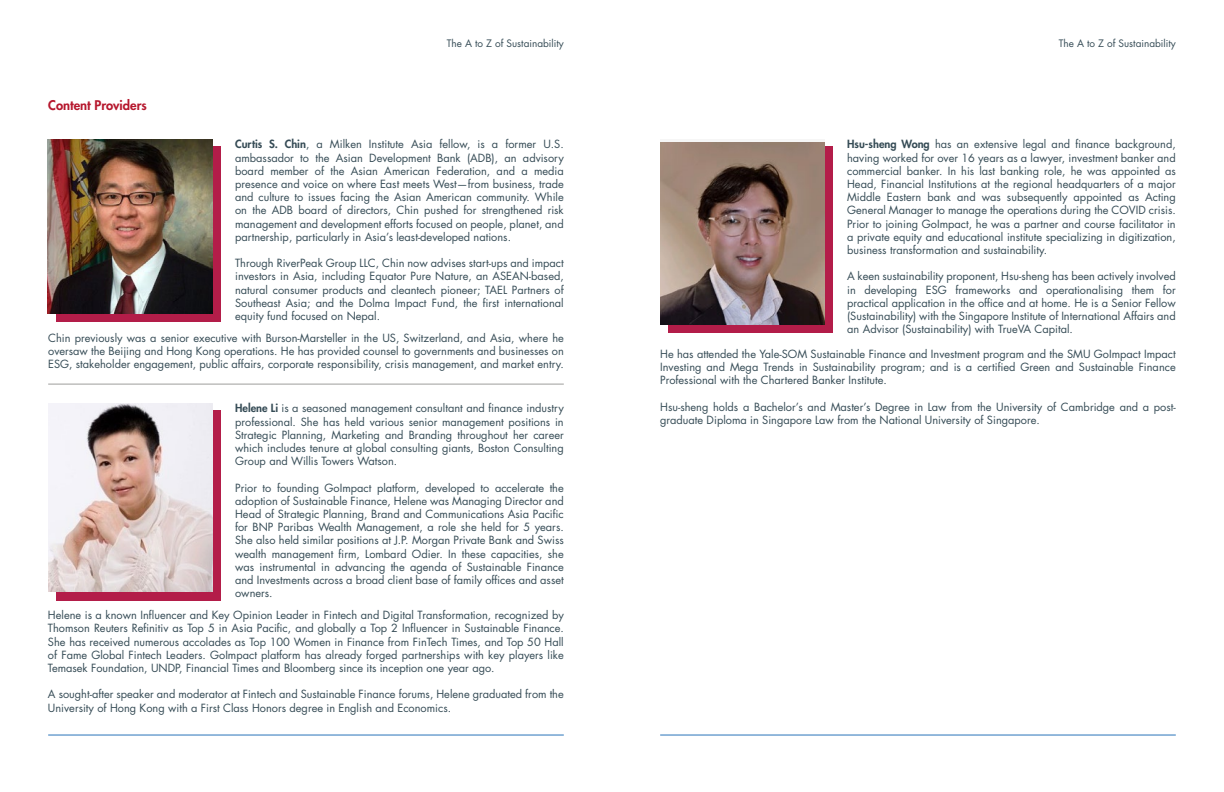
<style>
.page{position:relative;width:1224px;height:792px;background:#fff}
.page>*{position:absolute;margin:0;border:0;box-sizing:border-box;transform-origin:0 0}
.t1{font:800 13px "Futura Std";color:#b6182e}
.t2{font:11px/13.2px "Futura Std";color:#354b55;text-align:justify}
.t3{font:10px "Futura Std";color:#354b55}
.s1{font-weight:800}
</style>
<div class="page">
<div style="left:57px;top:146px;width:164px;height:175px;background:#b31d49"></div>
<div style="left:669px;top:146px;width:164px;height:187px;background:#b31d49"></div>
<div style="left:57px;top:410px;width:164px;height:190px;background:#b31d49"></div>
<div style="left:660px;top:139px;width:164px;height:146px;background:#f6f6f6"></div>
<hr style="left:48px;top:735px;width:516px;height:1px;background:#2873ba">
<img style="left:660px;top:142px;width:164px;height:182px">
<hr style="left:660px;top:735px;width:516px;height:1px;background:#2873ba">
<hr style="left:48px;top:384px;width:516px;height:1px;background:#9d9d9c">
<img style="left:48px;top:403px;width:164px;height:189px">
<img style="left:48px;top:139px;width:164px;height:174px">
<p class="t1" style="left:48px;top:97px;width:100px">Content Providers</p>
<p class="t3" style="left:447px;top:37px;width:118px">The A to Z of Sustainability</p>
<p class="t2" style="left:235px;top:138px;width:330px"><span class="s1">Curtis S. Chin</span>, a Milken Institute Asia fellow, is a former U.S. ambassador to the Asian Development Bank (ADB), an advisory board member of the Asian American Federation, and a media presence and voice on where East meets West—from business, trade and culture to issues facing the Asian American community. While on the ADB board of directors, Chin pushed for strengthened risk management and development efforts focused on people, planet, and partnership, particularly in Asia’s least-developed nations.</p>
<p class="t2" style="left:235px;top:257px;width:330px">Through RiverPeak Group LLC, Chin now advises start-ups and impact investors in Asia, including Equator Pure Nature, an ASEAN-based, natural consumer products and cleantech pioneer; TAEL Partners of Southeast Asia; and the Dolma Impact Fund, the first international equity fund focused on Nepal.</p>
<p class="t2" style="left:48px;top:331px;width:517px">Chin previously was a senior executive with Burson-Marsteller in the US, Switzerland, and Asia, where he oversaw the Beijing and Hong Kong operations. He has provided counsel to governments and businesses on ESG, stakeholder engagement, public affairs, corporate responsibility, crisis management, and market entry.</p>
<p class="t2" style="left:235px;top:402px;width:330px"><span class="s1">Helene Li</span> is a seasoned management consultant and finance industry professional. She has held various senior management positions in Strategic Planning, Marketing and Branding throughout her career which includes tenure at global consulting giants, Boston Consulting Group and Willis Towers Watson.</p>
<p class="t2" style="left:235px;top:481px;width:330px">Prior to founding GoImpact platform, developed to accelerate the adoption of Sustainable Finance, Helene was Managing Director and Head of Strategic Planning, Brand and Communications Asia Pacific for BNP Paribas Wealth Management, a role she held for 5 years.<br>She also held similar positions at J.P. Morgan Private Bank and Swiss wealth management firm, Lombard Odier. In these capacities, she was instrumental in advancing the agenda of Sustainable Finance and Investments across a broad client base of family offices and asset owners.</p>
<p class="t2" style="left:48px;top:609px;width:517px">Helene is a known Influencer and Key Opinion Leader in Fintech and Digital Transformation, recognized by Thomson Reuters Refinitiv as Top 5 in Asia Pacific, and globally a Top 2 Influencer in Sustainable Finance.<br>She has received numerous accolades as Top 100 Women in Finance from FinTech Times, and Top 50 Hall of Fame Global Fintech Leaders. GoImpact platform has already forged partnerships with key players like Temasek Foundation, UNDP, Financial Times and Bloomberg since its inception one year ago.</p>
<p class="t2" style="left:48px;top:688px;width:517px">A sought-after speaker and moderator at Fintech and Sustainable Finance forums, Helene graduated from the<br>University of Hong Kong with a First Class Honors degree in English and Economics.</p>
<p class="t3" style="left:1059px;top:37px;width:119px">The A to Z of Sustainability</p>
<p class="t2" style="left:847px;top:138px;width:330px"><span class="s1">Hsu-sheng Wong</span> has an extensive legal and finance background, having worked for over 16 years as a lawyer, investment banker and commercial banker. In his last banking role, he was appointed as Head, Financial Institutions at the regional headquarters of a major Middle Eastern bank and was subsequently appointed as Acting General Manager to manage the operations during the COVID crisis.<br>Prior to joining GoImpact, he was a partner and course facilitator in a private equity and educational institute specializing in digitization, business transformation and sustainability.</p>
<p class="t2" style="left:847px;top:270px;width:330px">A keen sustainability proponent, Hsu-sheng has been actively involved in developing ESG frameworks and operationalising them for practical application in the office and at home. He is a Senior Fellow (Sustainability) with the Singapore Institute of International Affairs and an Advisor (Sustainability) with TrueVA Capital.</p>
<p class="t2" style="left:660px;top:348px;width:517px">He has attended the Yale-SOM Sustainable Finance and Investment program and the SMU GoImpact Impact Investing and Mega Trends in Sustainability program; and is a certified Green and Sustainable Finance Professional with the Chartered Banker Institute.</p>
<p class="t2" style="left:660px;top:400px;width:517px">Hsu-sheng holds a Bachelor’s and Master’s Degree in Law from the University of Cambridge and a post&shy;graduate Diploma in Singapore Law from the National University of Singapore.</p>
</div>
